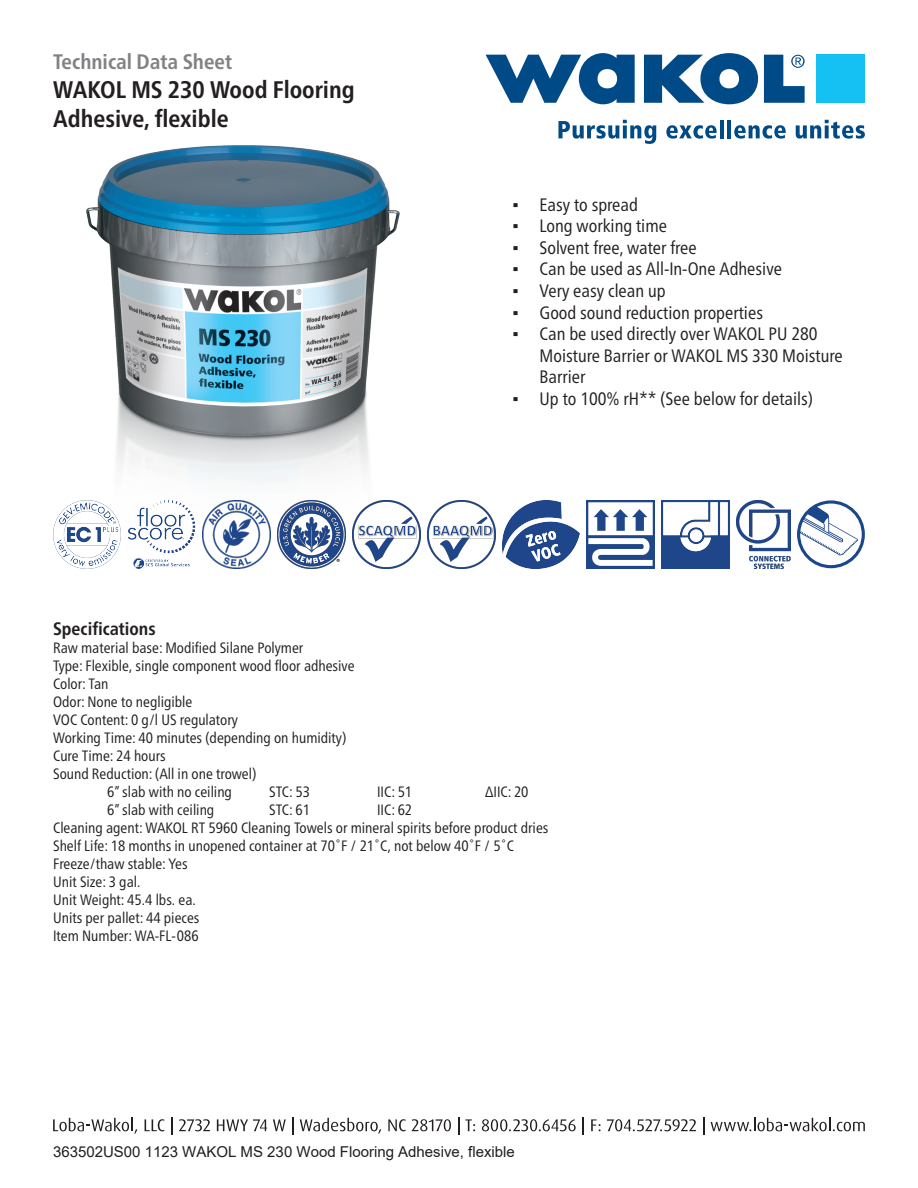
<style>
.page{position:relative;width:918px;height:1188px;background:#fff}
.page>*{position:absolute;margin:0;border:0;box-sizing:border-box;transform-origin:0 0}
.t1{font:700 condensed 24px/28.8px "Frutiger Neue LTW1 G";color:#231f20}
.t2{font:700 condensed 21px "Frutiger Neue LTW1 G";color:#808285}
.t3{font:condensed 18px/21.6px "Frutiger Neue LTW1 G";color:#231f20}
.t4{font:700 condensed 18px "Frutiger Neue LTW1 G";color:#231f20}
.t5{font:condensed 15px/18px "Frutiger Neue LTW1 G";color:#231f20}
.t6{font:15px "Arial";color:#221e1f}
.s1{font-family:"Times New Roman";font-stretch:normal}
</style>
<div class="page">
<svg style="left:486px;top:53px;width:149px;height:51px"></svg>
<svg style="left:644px;top:53px;width:114px;height:51px"></svg>
<svg style="left:764px;top:55px;width:41px;height:48px"></svg>
<div style="left:816px;top:54px;width:48px;height:49px;background:#15c0f2"></div>
<svg style="left:558px;top:120px;width:98px;height:24px"></svg>
<svg style="left:666px;top:125px;width:51px;height:14px"></svg>
<hr style="left:720px;top:120px;width:4px;height:18px;background:#004b87">
<hr style="left:727px;top:120px;width:4px;height:18px;background:#004b87">
<svg style="left:734px;top:125px;width:52px;height:14px"></svg>
<svg style="left:796px;top:120px;width:69px;height:19px"></svg>
<svg style="left:53px;top:1118px;width:84px;height:16px"></svg>
<svg style="left:145px;top:1119px;width:19px;height:12px"></svg>
<svg style="left:171px;top:1118px;width:1px;height:17px"></svg>
<svg style="left:179px;top:1119px;width:31px;height:12px"></svg>
<svg style="left:217px;top:1119px;width:50px;height:12px"></svg>
<svg style="left:273px;top:1119px;width:13px;height:12px"></svg>
<svg style="left:292px;top:1118px;width:1px;height:17px"></svg>
<svg style="left:300px;top:1118px;width:81px;height:16px"></svg>
<svg style="left:388px;top:1119px;width:63px;height:12px"></svg>
<svg style="left:458px;top:1118px;width:1px;height:17px"></svg>
<svg style="left:465px;top:1119px;width:10px;height:12px"></svg>
<svg style="left:482px;top:1119px;width:94px;height:12px"></svg>
<svg style="left:583px;top:1118px;width:1px;height:17px"></svg>
<svg style="left:591px;top:1119px;width:10px;height:12px"></svg>
<svg style="left:607px;top:1119px;width:89px;height:12px"></svg>
<svg style="left:703px;top:1118px;width:1px;height:17px"></svg>
<svg style="left:711px;top:1118px;width:154px;height:13px"></svg>
<img style="left:53px;top:501px;width:68px;height:67px">
<img style="left:128px;top:523px;width:68px;height:45px">
<img style="left:203px;top:523px;width:67px;height:45px">
<img style="left:277px;top:523px;width:69px;height:46px">
<img style="left:353px;top:507px;width:68px;height:62px">
<img style="left:428px;top:500px;width:68px;height:69px">
<img style="left:737px;top:500px;width:53px;height:68px">
<img style="left:662px;top:500px;width:68px;height:68px">
<img style="left:587px;top:500px;width:68px;height:68px">
<img style="left:503px;top:500px;width:77px;height:68px">
<svg style="left:797px;top:500px;width:68px;height:68px"></svg>
<img style="left:77px;top:145px;width:331px;height:378px">
<h2 class="t2" style="left:53px;top:46px;width:181px">Technical Data Sheet</h2>
<h1 class="t1" style="left:53px;top:73px;width:303px">WAKOL MS 230 Wood Flooring<br>Adhesive, flexible</h1>
<p class="t3" style="left:513px;top:192px;width:127px"><span class="s1">▪</span> Easy to spread</p>
<p class="t3" style="left:513px;top:214px;width:156px"><span class="s1">▪</span> Long working time</p>
<p class="t3" style="left:513px;top:235px;width:186px"><span class="s1">▪</span> Solvent free, water free</p>
<p class="t3" style="left:513px;top:257px;width:271px"><span class="s1">▪</span> Can be used as All-In-One Adhesive</p>
<p class="t3" style="left:513px;top:279px;width:155px"><span class="s1">▪</span> Very easy clean up</p>
<p class="t3" style="left:513px;top:300px;width:252px"><span class="s1">▪</span> Good sound reduction properties</p>
<p class="t3" style="left:540px;top:322px;width:305px;text-indent:-27px"><span class="s1">▪</span> Can be used directly over WAKOL PU 280<br>Moisture Barrier or WAKOL MS 330 Moisture<br>Barrier</p>
<p class="t3" style="left:513px;top:387px;width:302px"><span class="s1">▪</span> Up to 100% rH** (See below for details)</p>
<p class="t4" style="left:53px;top:615px;width:104px">Specifications</p>
<p class="t5" style="left:53px;top:637px;width:252px">Raw material base: Modified Silane Polymer</p>
<p class="t5" style="left:53px;top:655px;width:303px">Type: Flexible, single component wood floor adhesive</p>
<p class="t5" style="left:53px;top:673px;width:57px">Color: Tan</p>
<p class="t5" style="left:53px;top:691px;width:141px">Odor: None to negligible</p>
<p class="t5" style="left:53px;top:709px;width:186px">VOC Content: 0 g/l US regulatory</p>
<p class="t5" style="left:53px;top:727px;width:295px">Working Time: 40 minutes (depending on humidity)</p>
<p class="t5" style="left:53px;top:745px;width:114px">Cure Time: 24 hours</p>
<p class="t5" style="left:53px;top:763px;width:205px">Sound Reduction: (All in one trowel)</p>
<p class="t5" style="left:107px;top:781px;width:126px">6” slab with no ceiling</p>
<p class="t5" style="left:269px;top:781px;width:42px">STC: 53</p>
<p class="t5" style="left:377px;top:781px;width:37px">IIC: 51</p>
<p class="t5" style="left:485px;top:781px;width:45px">∆IIC: 20</p>
<p class="t5" style="left:107px;top:799px;width:109px">6” slab with ceiling</p>
<p class="t5" style="left:269px;top:799px;width:42px">STC: 61</p>
<p class="t5" style="left:53px;top:799px;width:497px;text-indent:324px">IIC: 62<br>Cleaning agent: WAKOL RT 5960 Cleaning Towels or mineral spirits before product dries Shelf Life: 18 months in unopened container at 70˚F / 21˚C, not below 40˚F / 5˚C Freeze/thaw stable: Yes<br>Unit Size: 3 gal.<br>Unit Weight: 45.4 lbs. ea.<br>Units per pallet: 44 pieces<br>Item Number: WA-FL-086</p>
<p class="t6" style="left:53px;top:1142px;width:463px">363502US00 1123 WAKOL MS 230 Wood Flooring Adhesive, flexible</p>
</div>
